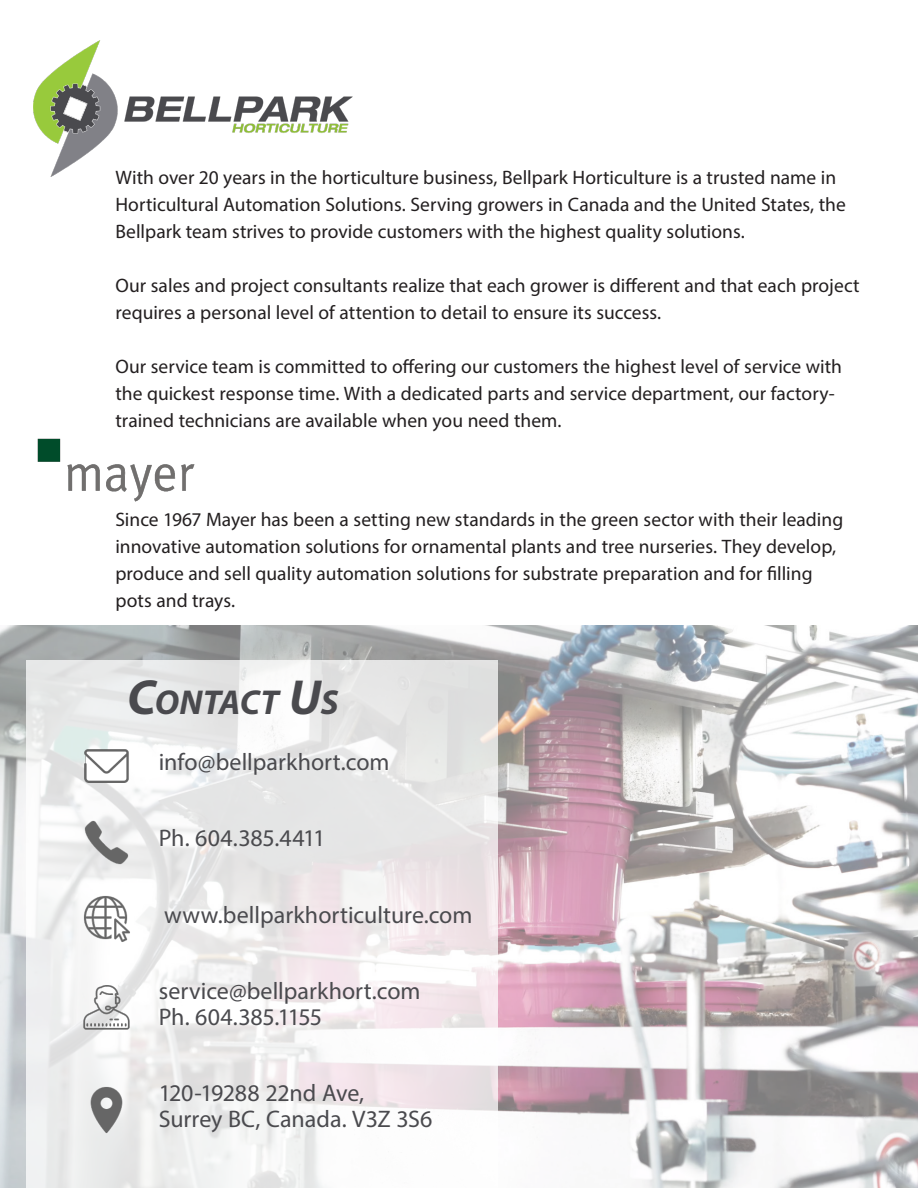
<style>
.page{position:relative;width:918px;height:1188px;background:#fff}
.page>*{position:absolute;margin:0;border:0;box-sizing:border-box;transform-origin:0 0}
.t1{font:italic 700 34.65px "Myriad Pro";letter-spacing:-.005em;color:#4a4a4e}
.t2{font:24px "Myriad Pro";color:#4a4a4e}
.t3{font:19.5px/27px "Myriad Pro";color:#231f20}
.s1{font-size:49.5px}
</style>
<div class="page">
<img style="left:0;top:625px;width:918px;height:563px">
<svg style="left:26px;top:661px;width:471px;height:527px"></svg>
<img style="left:83px;top:895px;width:48px;height:48px">
<img style="left:83px;top:1086px;width:48px;height:48px">
<img style="left:83px;top:983px;width:48px;height:48px">
<img style="left:83px;top:819px;width:48px;height:48px">
<img style="left:83px;top:742px;width:48px;height:48px">
<img style="left:33px;top:40px;width:319px;height:136px">
<img style="left:37px;top:439px;width:158px;height:63px">
<p class="t3" style="left:115px;top:164px;width:732px">With over 20 years in the horticulture business, Bellpark Horticulture is a trusted name in<br>Horticultural Automation Solutions. Serving growers in Canada and the United States, the<br>Bellpark team strives to provide customers with the highest quality solutions.</p>
<p class="t3" style="left:115px;top:272px;width:746px">Our sales and project consultants realize that each grower is different and that each project requires a personal level of attention to detail to ensure its success.</p>
<p class="t3" style="left:115px;top:353px;width:728px">Our service team is committed to offering our customers the highest level of service with the quickest response time. With a dedicated parts and service department, our factory&shy;trained technicians are available when you need them.</p>
<p class="t3" style="left:115px;top:505px;width:729px">Since 1967 Mayer has been a setting new standards in the green sector with their leading innovative automation solutions for ornamental plants and tree nurseries. They develop, produce and sell quality automation solutions for substrate preparation and for filling pots and trays.</p>
<p class="t1" style="left:127px;top:680px;width:213px"><span class="s1">C</span>ONTACT <span class="s1">U</span>S</p>
<p class="t2" style="left:159px;top:747px;width:232px">info@bellparkhort.com</p>
<p class="t2" style="left:159px;top:824px;width:168px">Ph. 604.385.4411</p>
<p class="t2" style="left:164px;top:900px;width:310px">www.bellparkhorticulture.com</p>
<p class="t2" style="left:159px;top:977px;width:263px">service@bellparkhort.com</p>
<p class="t2" style="left:159px;top:1002px;width:165px">Ph. 604.385.1155</p>
<p class="t2" style="left:159px;top:1079px;width:207px">120-19288 22nd Ave,</p>
<p class="t2" style="left:159px;top:1104px;width:275px">Surrey BC, Canada. V3Z 3S6</p>
</div>
